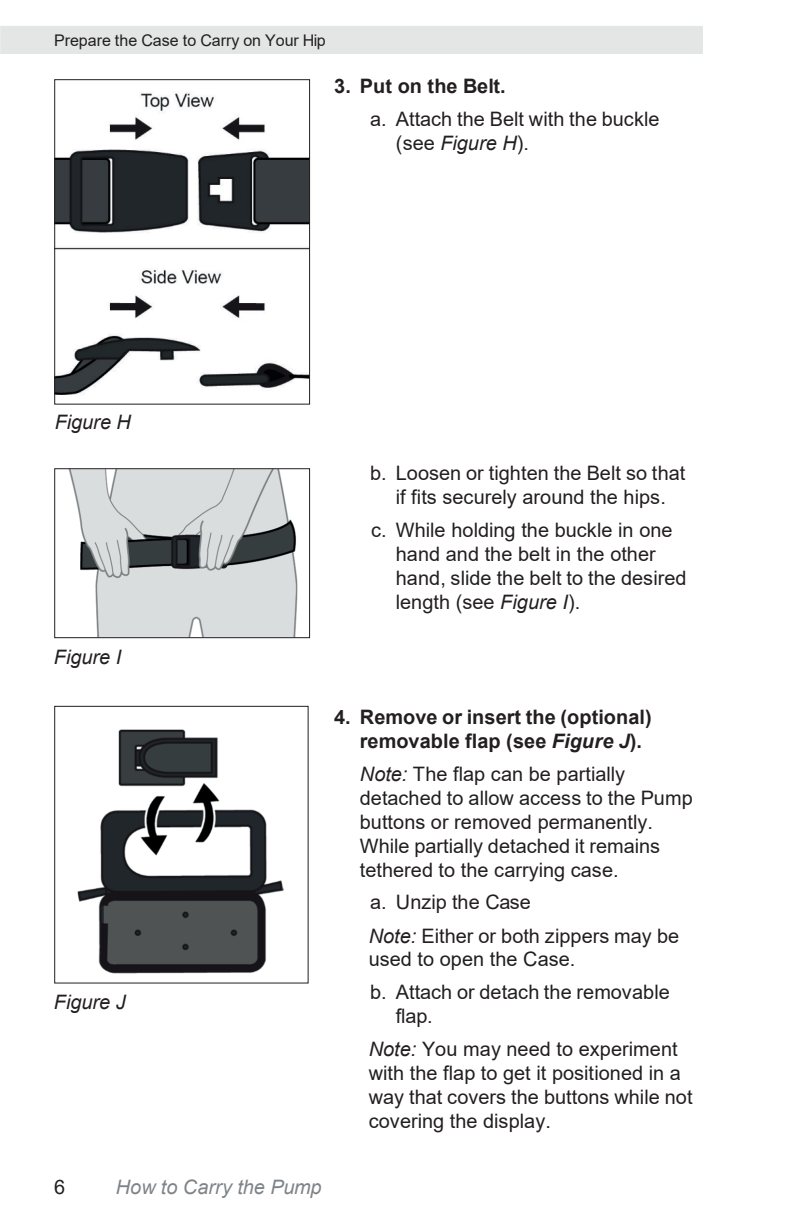
<style>
.page{position:relative;width:792px;height:1224px;background:#fff}
.page>*{position:absolute;margin:0;border:0;box-sizing:border-box;transform-origin:0 0}
.t1{font:20px/24px "Arial";color:#231f20}
.t2{font:700 20px/24px "Arial";color:#231f20}
.t3{font:italic 20px "Arial";color:#231f20}
.t4{font:italic 20px "Arial";color:#7f8488}
.t5{font:16px "Arial";letter-spacing:-.005em;color:#231f20}
.s1{font-style:italic}
</style>
<div class="page">
<img style="left:56px;top:93px;width:252px;height:302px">
<div style="left:54px;top:79px;width:256px;height:326px;border:1px solid #231f20"></div>
<img style="left:78px;top:730px;width:205px;height:244px">
<div style="left:54px;top:706px;width:255px;height:278px;border:1px solid #231f20"></div>
<img style="left:69px;top:470px;width:228px;height:166px">
<div style="left:54px;top:468px;width:256px;height:170px;border:1px solid #231f20"></div>
<p class="t5" style="left:54px;top:29px;width:273px">Prepare the Case to Carry on Your Hip</p>
<p class="t2" style="left:334px;top:75px;width:173px">3. Put on the Belt.</p>
<p class="t1" style="left:396px;top:107px;width:265px;text-indent:-26px">a. Attach the Belt with the buckle (see <span class="s1">Figure H</span>).</p>
<p class="t3" style="left:55px;top:409px;width:78px">Figure H</p>
<p class="t3" style="left:54px;top:644px;width:69px">Figure I</p>
<p class="t3" style="left:54px;top:989px;width:73px">Figure J</p>
<p class="t1" style="left:370px;top:461px;width:317px;text-align:center">b. Loosen or tighten the Belt so that if fits securely around the hips.</p>
<p class="t1" style="left:396px;top:518px;width:292px;text-indent:-25px">c. While holding the buckle in one hand and the belt in the other hand, slide the belt to the desired length (see <span class="s1">Figure I</span>).</p>
<p class="t2" style="left:360px;top:705px;width:293px;text-indent:-26px">4. Remove or insert the (optional) removable flap (see <span class="s1">Figure J</span>).</p>
<p class="t1" style="left:360px;top:762px;width:334px"><span class="s1">Note:</span> The flap can be partially detached to allow access to the Pump buttons or removed permanently.<br>While partially detached it remains tethered to the carrying case.</p>
<p class="t1" style="left:369px;top:886px;width:312px;line-height:33.2px">a. Unzip the Case<br><span class="s1">Note:</span> Either or both zippers may be</p>
<p class="t1" style="left:369px;top:943px;width:303px;line-height:33.2px">used to open the Case.<br>b. Attach or detach the removable</p>
<p class="t1" style="left:369px;top:999px;width:310px;line-height:33.2px;text-indent:27px">flap.<br><span class="s1">Note:</span> You may need to experiment</p>
<p class="t1" style="left:369px;top:1061px;width:325px">with the flap to get it positioned in a way that covers the buttons while not covering the display.</p>
<p class="t1" style="left:54px;top:1174px;width:13px">6</p>
<p class="t4" style="left:116px;top:1174px;width:207px">How to Carry the Pump</p>
</div>
